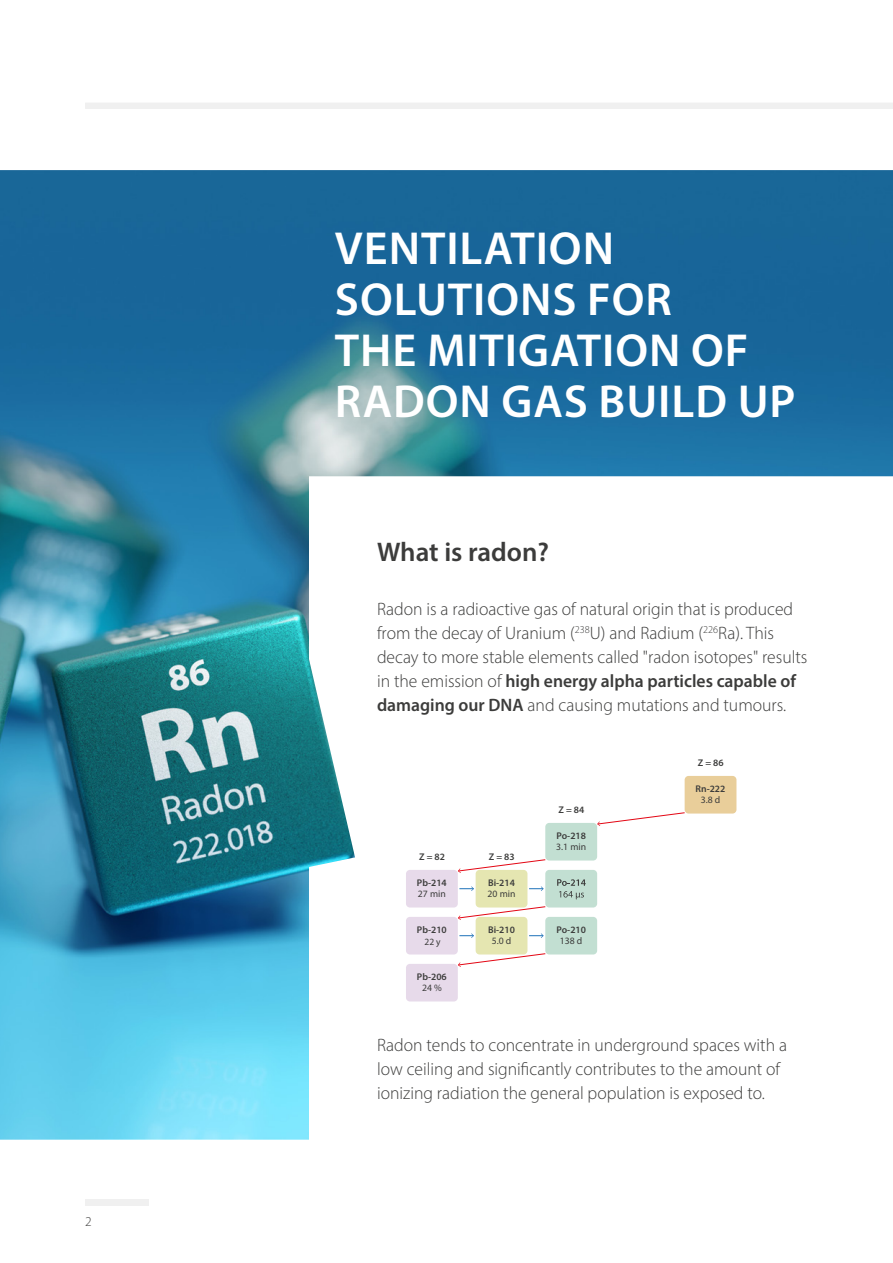
<style>
.page{position:relative;width:893px;height:1263px;background:#fff}
.page>*{position:absolute;margin:0;border:0;box-sizing:border-box;transform-origin:0 0}
.t1{font:600 46.5px/51px "Myriad Pro";letter-spacing:.02em;color:#fff}
.t2{font:600 27px "Myriad Pro";color:#3c3c3b}
.t3{font:300 18px/24px "Myriad Pro";color:#3c3c3b}
.t4{font:300 13.5px "Myriad Pro";color:#3c3c3b}
.t5{font:600 9.75px "Myriad Pro";color:#3c3c3b}
.t6{font:9.75px "Myriad Pro";color:#3c3c3b}
.t7{font:9.6px "Myriad Pro";color:#3c3c3b}
.s1{font-weight:600}
</style>
<div class="page">
<div style="left:85px;top:103px;width:808px;height:6px;background:#f0f0f0"></div>
<div style="left:85px;top:1199px;width:64px;height:6px;background:#f0f0f0"></div>
<img style="left:0;top:170px;width:893px;height:970px">
<div style="left:545px;top:823px;width:52px;height:37px;background:#c2dfd2;border-radius:4px"></div>
<div style="left:685px;top:776px;width:51px;height:37px;background:#e9ce9a;border-radius:4px"></div>
<div style="left:545px;top:870px;width:52px;height:37px;background:#c2dfd2;border-radius:4px"></div>
<svg style="left:557px;top:879px;width:29px;height:20px"></svg>
<div style="left:545px;top:917px;width:52px;height:37px;background:#c2dfd2;border-radius:4px"></div>
<div style="left:476px;top:870px;width:51px;height:37px;background:#e5e6b1;border-radius:4px"></div>
<div style="left:476px;top:917px;width:51px;height:37px;background:#e5e6b1;border-radius:4px"></div>
<div style="left:406px;top:870px;width:52px;height:37px;background:#e7daea;border-radius:4px"></div>
<div style="left:406px;top:917px;width:52px;height:37px;background:#e7daea;border-radius:4px"></div>
<div style="left:406px;top:964px;width:52px;height:37px;background:#e7daea;border-radius:4px"></div>
<svg style="left:457px;top:859px;width:89px;height:14px"></svg>
<svg style="left:597px;top:812px;width:88px;height:14px"></svg>
<svg style="left:457px;top:906px;width:89px;height:14px"></svg>
<svg style="left:457px;top:953px;width:89px;height:14px"></svg>
<svg style="left:459px;top:886px;width:15px;height:5px"></svg>
<svg style="left:529px;top:886px;width:15px;height:5px"></svg>
<svg style="left:459px;top:933px;width:15px;height:5px"></svg>
<svg style="left:529px;top:933px;width:15px;height:5px"></svg>
<p class="t4" style="left:85px;top:1214px;width:8px">2</p>
<h1 class="t1" style="left:335px;top:221px;width:462px">VENTILATION<br>SOLUTIONS FOR<br>THE MITIGATION OF<br>RADON GAS BUILD UP</h1>
<h2 class="t2" style="left:377px;top:535px;width:174px">What is radon?</h2>
<p class="t3" style="left:377px;top:596px;width:432px">Radon is a radioactive gas of natural origin that is produced from the decay of Uranium (<sup>238</sup>U) and Radium (<sup>226</sup>Ra). This decay to more stable elements called "radon isotopes" results in the emission of <span class="s1">high energy alpha particles capable of damaging our DNA</span> and causing mutations and tumours.</p>
<p class="t5" style="left:698px;top:756px;width:27px">Z = 86</p>
<p class="t5" style="left:419px;top:850px;width:27px">Z = 82</p>
<p class="t5" style="left:489px;top:850px;width:27px">Z = 83</p>
<p class="t5" style="left:417px;top:876px;width:31px">Pb-214</p>
<p class="t6" style="left:418px;top:888px;width:29px">27 min</p>
<p class="t5" style="left:417px;top:923px;width:31px">Pb-210</p>
<p class="t5" style="left:417px;top:970px;width:31px">Pb-206</p>
<p class="t6" style="left:422px;top:982px;width:21px">24 %</p>
<p class="t7" style="left:424px;top:936px;width:18px">22 y</p>
<p class="t5" style="left:488px;top:876px;width:28px">Bi-214</p>
<p class="t6" style="left:488px;top:888px;width:29px">20 min</p>
<p class="t5" style="left:488px;top:923px;width:28px">Bi-210</p>
<p class="t6" style="left:492px;top:935px;width:21px">5.0 d</p>
<p class="t5" style="left:559px;top:803px;width:27px">Z = 84</p>
<p class="t5" style="left:556px;top:829px;width:31px">Po-218</p>
<p class="t6" style="left:556px;top:841px;width:31px">3.1 min</p>
<p class="t5" style="left:556px;top:923px;width:31px">Po-210</p>
<p class="t6" style="left:560px;top:935px;width:24px">138 d</p>
<p class="t5" style="left:696px;top:782px;width:31px">Rn-222</p>
<p class="t6" style="left:701px;top:794px;width:21px">3.8 d</p>
<p class="t3" style="left:377px;top:1032px;width:412px">Radon tends to concentrate in underground spaces with a low ceiling and significantly contributes to the amount of ionizing radiation the general population is exposed to.</p>
</div>
